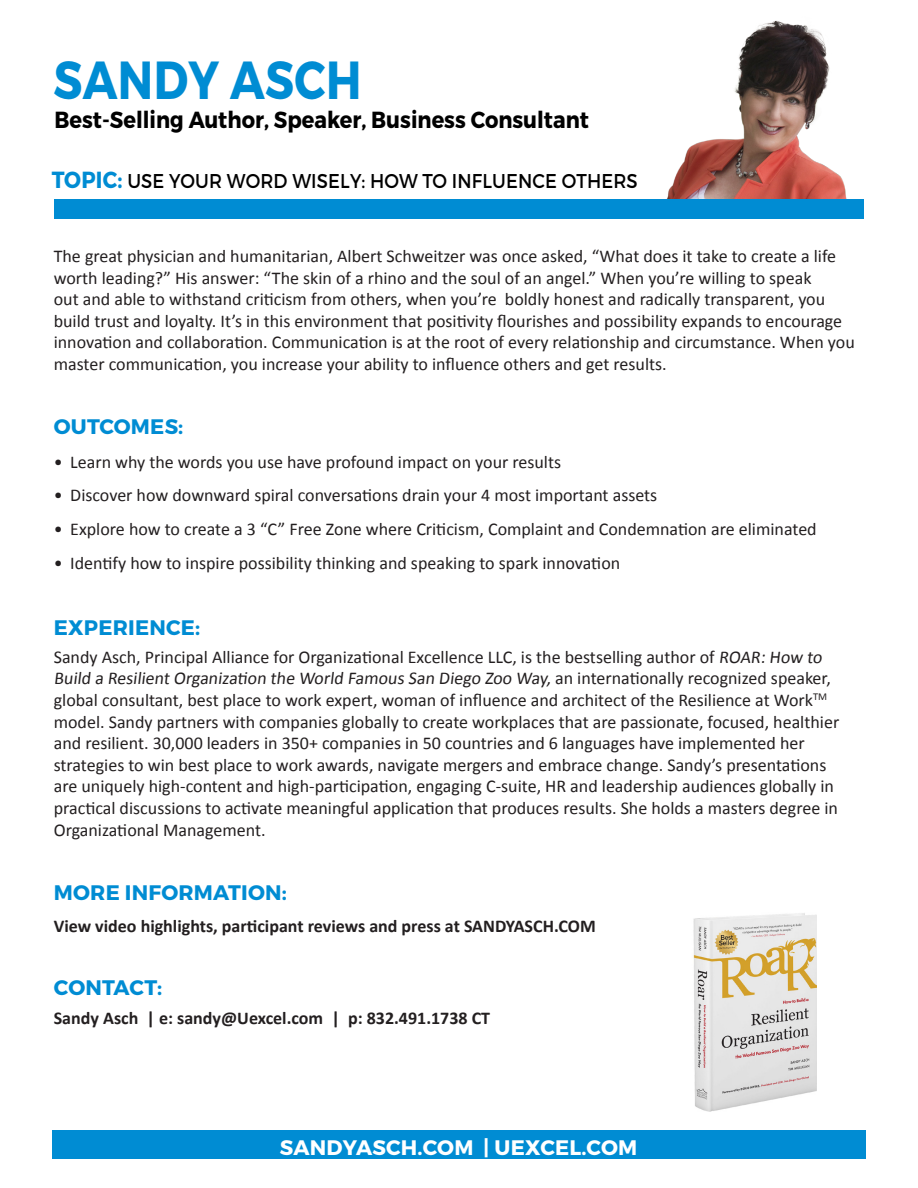
<style>
.page{position:relative;width:918px;height:1188px;background:#fff}
.page>*{position:absolute;margin:0;border:0;box-sizing:border-box;transform-origin:0 0}
.t1{font:700 53.55px "Montserrat";letter-spacing:.01em;color:#008cd3;scale:.84 1}
.t2{font:700 23.25px "Montserrat";color:#000;scale:.9 1}
.t3{font:700 21px "Montserrat";letter-spacing:.01em;color:#008cd3}
.t4{font:700 21px "Montserrat";letter-spacing:.01em;color:#fff}
.t5{font:19.95px "Montserrat";letter-spacing:.01em;color:#000;scale:.9 1}
.t6{font:18px/21.6px "Calibri";color:#231f20}
.t7{font:700 18px "Calibri";color:#231f20}
.s1{font-weight:700;font-size:23.25px;color:#008cd3}
</style>
<div class="page">
<img style="left:667px;top:20px;width:180px;height:179px">
<div style="left:52px;top:1131px;width:813px;height:28px;background:#008cd3"></div>
<img style="left:693px;top:913px;width:123px;height:199px">
<div style="left:55px;top:199px;width:809px;height:20px;background:#008cd3"></div>
<p class="t1" style="left:53px;top:46px;width:368px">SANDY ASCH</p>
<p class="t2" style="left:55px;top:106px;width:595px">Best-Selling Author, Speaker, Business Consultant</p>
<p class="t5" style="left:52px;top:168px;width:652px"><span class="s1">TOPIC:</span> USE YOUR WORD WISELY: HOW TO INFLUENCE OTHERS</p>
<p class="t6" style="left:54px;top:245px;width:803px">The great physician and humanitarian, Albert Schweitzer was once asked, “What does it take to create a life worth leading?” His answer: “The skin of a rhino and the soul of an angel.” When you’re willing to speak<br>out and able to withstand criticism from others, when you’re boldly honest and radically transparent, you build trust and loyalty. It’s in this environment that positivity flourishes and possibility expands to encourage innovation and collaboration. Communication is at the root of every relationship and circumstance. When you master communication, you increase your ability to influence others and get results.</p>
<p class="t3" style="left:54px;top:413px;width:131px">OUTCOMES:</p>
<p class="t6" style="left:54px;top:451px;width:509px">• Learn why the words you use have profound impact on your results</p>
<p class="t6" style="left:54px;top:485px;width:605px">• Discover how downward spiral conversations drain your 4 most important assets</p>
<p class="t6" style="left:54px;top:518px;width:764px">• Explore how to create a 3 “C” Free Zone where Criticism, Complaint and Condemnation are eliminated</p>
<p class="t6" style="left:54px;top:552px;width:568px">• Identify how to inspire possibility thinking and speaking to spark innovation</p>
<p class="t3" style="left:54px;top:614px;width:148px">EXPERIENCE:</p>
<p class="t6" style="left:54px;top:646px;width:787px">Sandy Asch, Principal Alliance for Organizational Excellence LLC, is the bestselling author of ROAR: How to Build a Resilient Organization the World Famous San Diego Zoo Way, a n i nte r n ati o n a l l y re cog n i ze d s p e a ke r, global consultant, best place to work expert, woman of influence and architect of the Resilience at Work<sup>TM </sup>model. Sandy partners with companies globally to create workplaces that are passionate, focused, healthier and resilient. 30,000 leaders in 350+ companies in 50 countries and 6 languages have implemented her strategies to win best place to work awards, navigate mergers and embrace change. Sandy’s presentations are uniquely high-content and high-participation, engaging C-suite, HR and leadership audiences globally in practical discussions to activate meaningful application that produces results. She holds a masters degree in Organizational Management.</p>
<p class="t3" style="left:54px;top:879px;width:234px">MORE INFORMATION:</p>
<p class="t7" style="left:54px;top:914px;width:544px">View video highlights, participant reviews and press at SANDYASCH.COM</p>
<p class="t3" style="left:54px;top:975px;width:110px">CONTACT:</p>
<p class="t7" style="left:54px;top:1006px;width:438px">Sandy Asch | e: sandy@Uexcel.com | p: 832.491.1738 CT</p>
<p class="t4" style="left:280px;top:1134px;width:359px">SANDYASCH.COM | UEXCEL.COM</p>
</div>
